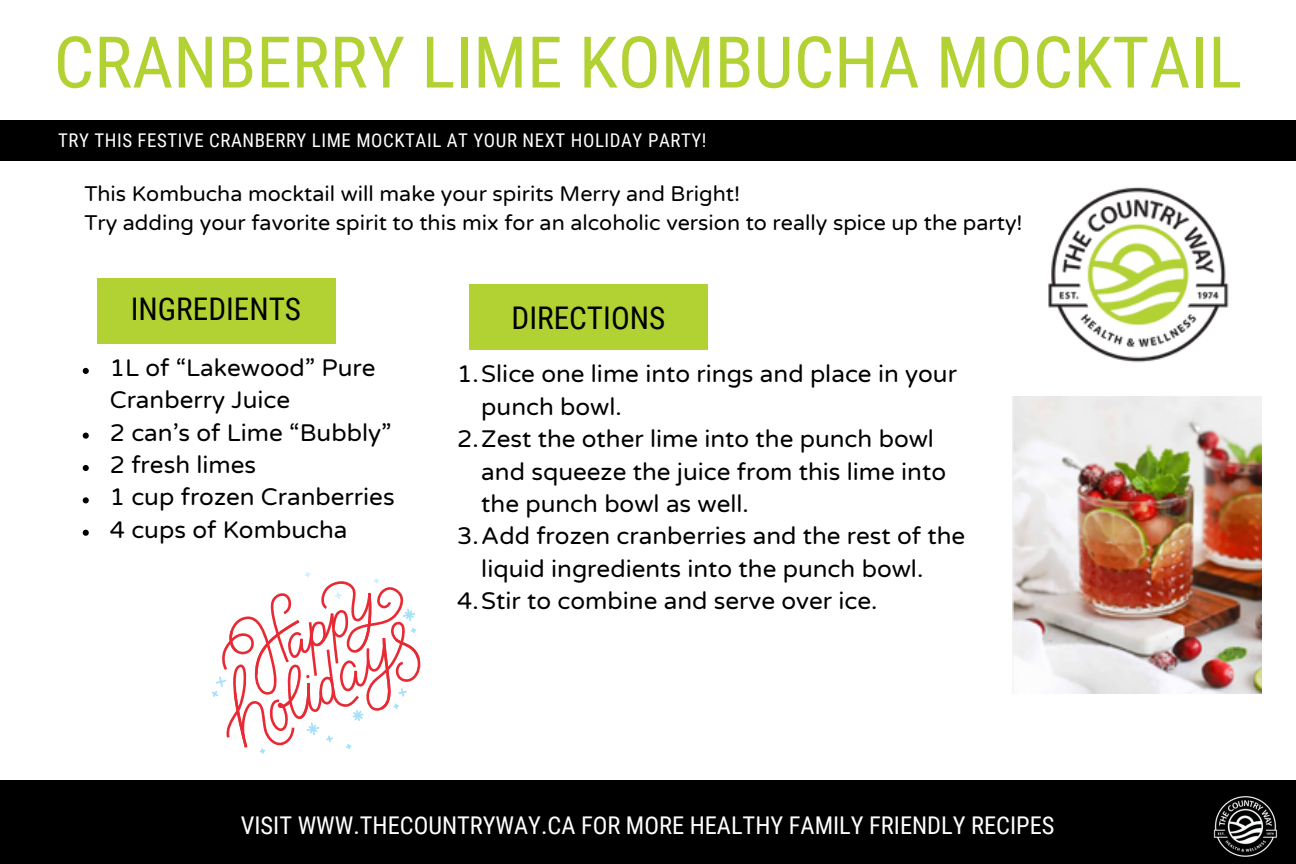
<style>
.page{position:relative;width:1296px;height:864px;background:#fff}
.page>*{position:absolute;margin:0;border:0;box-sizing:border-box;transform-origin:0 0}
.t1{font:71.4px "Roboto Condensed";color:#b2d233}
.t2{font:31.2px "Roboto Condensed";color:#000}
.t3{font:24.3px/32.4px "Varela Round";color:#000}
.t4{font:24.3px "Roboto Condensed";color:#fff}
.t5{font:21.6px/28.8px "Varela Round";color:#000}
.t6{font:18.9px "Roboto Condensed";letter-spacing:.03em;color:#fff}
</style>
<div class="page">
<div style="left:0;top:120px;width:1296px;height:41px;background:#000"></div>
<div style="left:0;top:781px;width:1296px;height:83px;background:#000"></div>
<img style="left:1213px;top:796px;width:65px;height:61px">
<img style="left:1048px;top:187px;width:181px;height:176px">
<div style="left:469px;top:285px;width:239px;height:65px;background:#b2d233"></div>
<img style="left:1012px;top:396px;width:250px;height:297px">
<div style="left:97px;top:278px;width:238px;height:65px;background:#b2d233"></div>
<svg style="left:83px;top:368px;width:6px;height:6px"></svg>
<svg style="left:83px;top:433px;width:6px;height:6px"></svg>
<svg style="left:83px;top:465px;width:6px;height:6px"></svg>
<svg style="left:83px;top:497px;width:6px;height:6px"></svg>
<svg style="left:83px;top:530px;width:6px;height:6px"></svg>
<svg style="left:212px;top:572px;width:209px;height:182px"></svg>
<p class="t1" style="left:54px;top:21px;width:1190px">CRANBERRY LIME KOMBUCHA MOCKTAIL</p>
<p class="t6" style="left:58px;top:130px;width:650px">TRY THIS FESTIVE CRANBERRY LIME MOCKTAIL AT YOUR NEXT HOLIDAY PARTY!</p>
<p class="t5" style="left:84px;top:180px;width:940px">This Kombucha mocktail will make your spirits Merry and Bright!<br>Try adding your favorite spirit to this mix for an alcoholic version to really spice up the party!</p>
<h5 class="t2" style="left:131px;top:291px;width:172px">INGREDIENTS</h5>
<p class="t3" style="left:110px;top:352px;width:283px">1L of “Lakewood” Pure<br>Cranberry Juice<br>2 can’s of Lime “Bubbly”</p>
<p class="t3" style="left:110px;top:449px;width:148px">2 fresh limes</p>
<p class="t3" style="left:110px;top:482px;width:286px">1 cup frozen Cranberries</p>
<p class="t3" style="left:110px;top:514px;width:239px">4 cups of Kombucha</p>
<p class="t2" style="left:512px;top:300px;width:155px">DIRECTIONS</p>
<p class="t3" style="left:457px;top:359px;width:501px">1.Slice one lime into rings and place in your</p>
<p class="t3" style="left:481px;top:391px;width:142px">punch bowl.</p>
<p class="t3" style="left:457px;top:423px;width:478px">2.Zest the other lime into the punch bowl</p>
<p class="t3" style="left:481px;top:456px;width:466px">and squeeze the juice from this lime into</p>
<p class="t3" style="left:481px;top:488px;width:269px">the punch bowl as well.</p>
<h2 class="t3" style="left:457px;top:520px;width:509px">3.Add frozen cranberries and the rest of the</h2>
<h2 class="t3" style="left:481px;top:553px;width:444px">liquid ingredients into the punch bowl.</h2>
<p class="t3" style="left:457px;top:585px;width:422px">4.Stir to combine and serve over ice.</p>
<p class="t4" style="left:241px;top:811px;width:815px">VISIT WWW.THECOUNTRYWAY.CA FOR MORE HEALTHY FAMILY FRIENDLY RECIPES</p>
</div>
